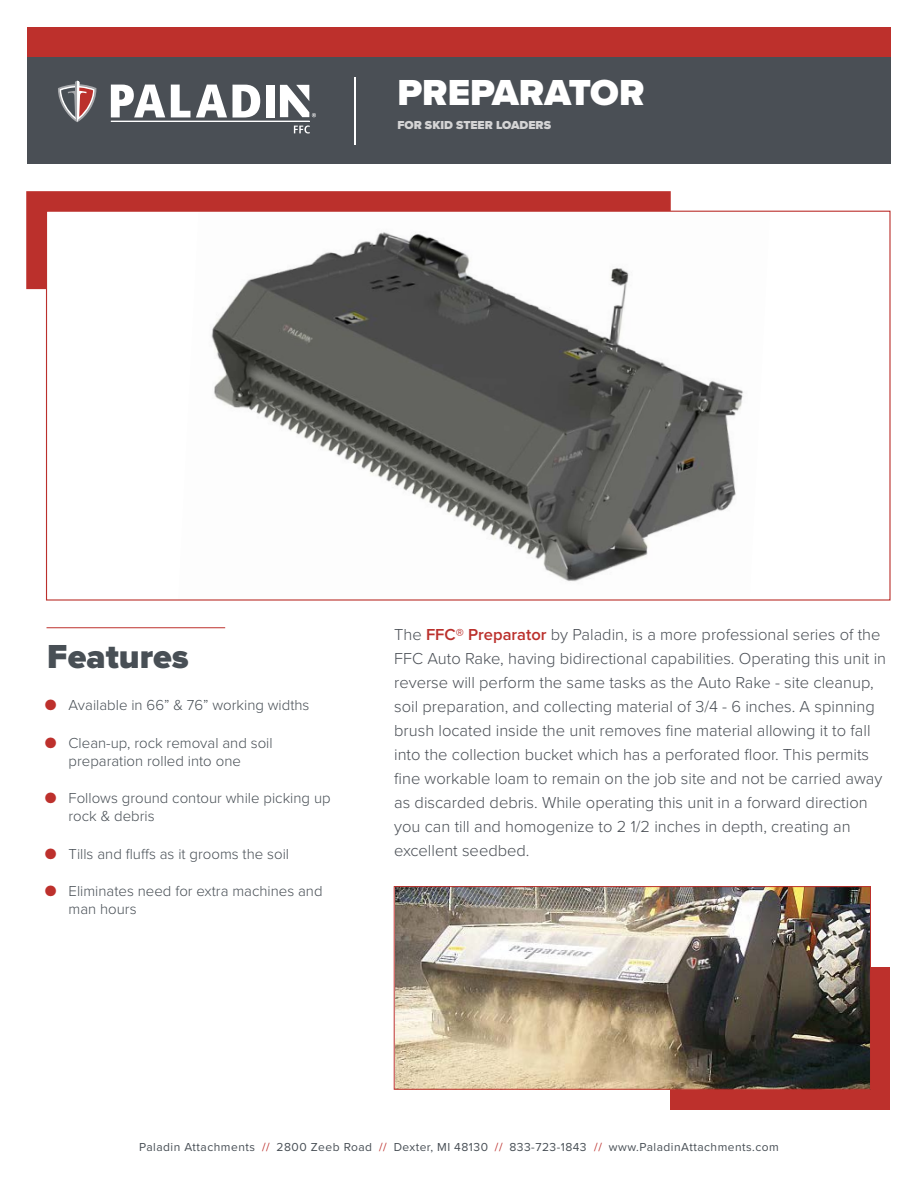
<style>
.page{position:relative;width:918px;height:1188px;background:#fff}
.page>*{position:absolute;margin:0;border:0;box-sizing:border-box;transform-origin:0 0}
.t1{font:900 37.5px "Proxima Nova";color:#fff}
.t2{font:900 34.5px "Proxima Nova";color:#484f55}
.t3{font:300 16.5px/24px "Proxima Nova";color:#4a4f55}
.t4{font:300 15px/18px "Proxima Nova";color:#484f55}
.t5{font:12px "Proxima Nova";letter-spacing:.04em;color:#484f55}
.t6{font:900 12px "Proxima Nova";color:#d4d4d5}
.s1{font-weight:400;font-size:18px;color:#bd302c}
.s2{font-weight:600;color:#bb302c}
.s3{color:#bc2f2c}
</style>
<div class="page">
<div style="left:26px;top:191px;width:645px;height:98px;background:#bb302c;border:2px solid #bd302c"></div>
<div style="left:27px;top:53px;width:864px;height:110px;background:#4a4f55"></div>
<div style="left:27px;top:27px;width:864px;height:29px;background:#bd302c"></div>
<div style="left:670px;top:968px;width:220px;height:142px;background:#bd302c"></div>
<div style="left:47px;top:211px;width:843px;height:389px;background:#fff"></div>
<img style="left:211px;top:232px;width:532px;height:350px">
<img style="left:396px;top:888px;width:473px;height:200px">
<div style="left:394px;top:886px;width:477px;height:204px;border:1px solid #bd302c"></div>
<hr style="left:47px;top:627px;width:178px;height:1px;background:#bd302c">
<hr style="left:355px;top:77px;width:1px;height:68px;background:#fff">
<svg style="left:58px;top:81px;width:38px;height:41px"></svg>
<svg style="left:111px;top:85px;width:54px;height:32px"></svg>
<svg style="left:171px;top:85px;width:19px;height:32px"></svg>
<svg style="left:196px;top:85px;width:31px;height:32px"></svg>
<svg style="left:233px;top:85px;width:27px;height:33px"></svg>
<div style="left:266px;top:85px;width:9px;height:32px;background:#fff"></div>
<svg style="left:294px;top:125px;width:16px;height:9px"></svg>
<hr style="left:111px;top:121px;width:199px;height:1px;background:#fff">
<svg style="left:280px;top:85px;width:36px;height:32px"></svg>
<h1 class="t1" style="left:398px;top:64px;width:248px">PREPARATOR</h1>
<p class="t6" style="left:398px;top:116px;width:155px">FOR SKID STEER LOADERS</p>
<h2 class="t2" style="left:47px;top:631px;width:143px">Features</h2>
<p class="t4" style="left:45px;top:695px;width:266px"><span class="s1">●</span> Available in 66” &amp; 76” working widths</p>
<p class="t4" style="left:45px;top:733px;width:230px;text-align:center"><span class="s1">●</span> Clean-up, rock removal and soil preparation rolled into one</p>
<p class="t4" style="left:69px;top:788px;width:264px;text-indent:-24px"><span class="s1">●</span> Follows ground contour while picking up rock &amp; debris</p>
<p class="t4" style="left:45px;top:844px;width:246px"><span class="s1">●</span> Tills and fluffs as it grooms the soil</p>
<p class="t4" style="left:69px;top:881px;width:256px;text-indent:-24px"><span class="s1">●</span> Eliminates need for extra machines and man hours</p>
<p class="t3" style="left:394px;top:622px;width:493px">The <span class="s2">FFC® Preparator</span> by Paladin, is a more professional series of the FFC Auto Rake, having bidirectional capabilities. Operating this unit in reverse will perform the same tasks as the Auto Rake - site cleanup, soil preparation, and collecting material of 3/4 - 6 inches. A spinning brush located inside the unit removes fine material allowing it to fall into the collection bucket which has a perforated floor. This permits fine workable loam to remain on the job site and not be carried away as discarded debris. While operating this unit in a forward direction you can till and homogenize to 2 1/2 inches in depth, creating an excellent seedbed.</p>
<p class="t5" style="left:139px;top:1138px;width:641px">Paladin Attachments <span class="s3">//</span> 2800 Zeeb Road <span class="s3">//</span> Dexter, MI 48130 <span class="s3">//</span> 833-723-1843 <span class="s3">//</span> www.PaladinAttachments.com</p>
</div>
